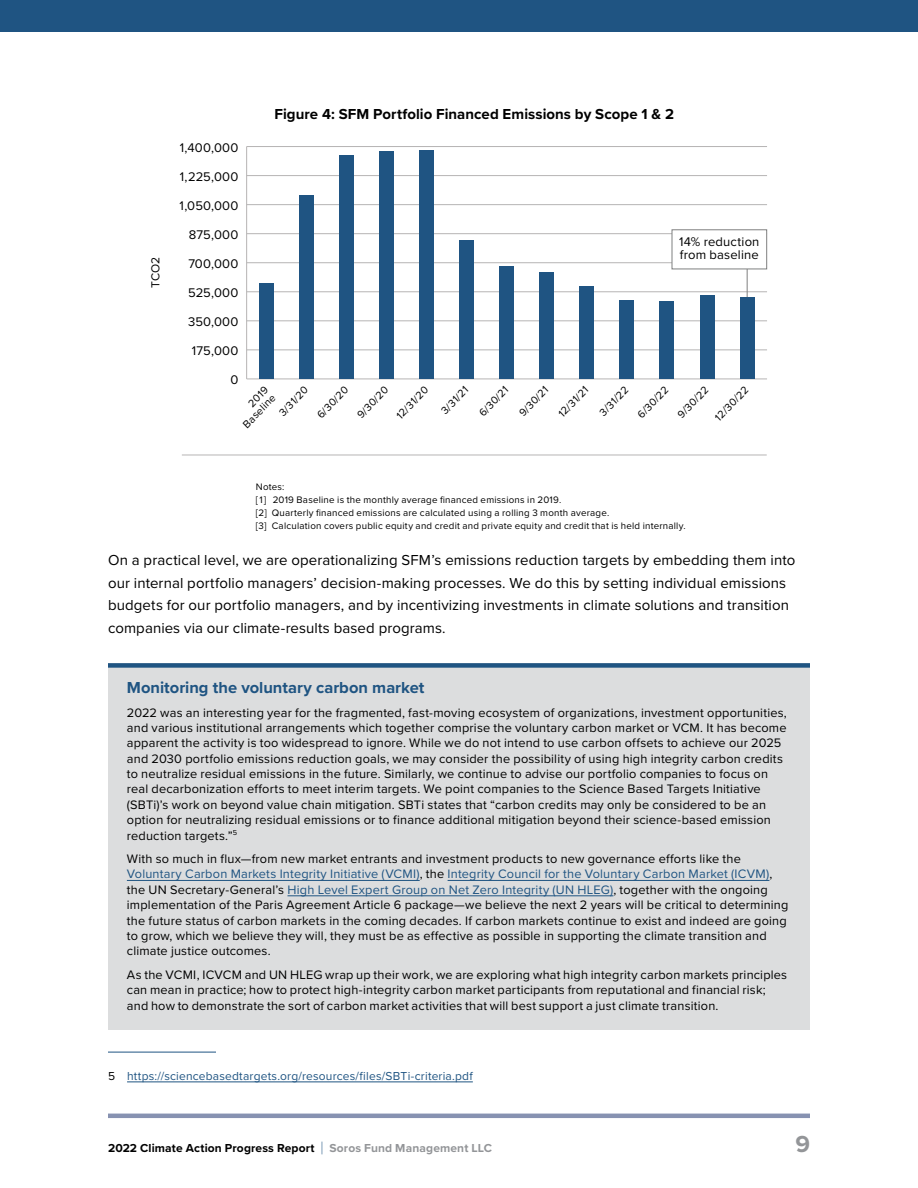
<style>
.page{position:relative;width:918px;height:1188px;background:#fff}
.page>*{position:absolute;margin:0;border:0;box-sizing:border-box;transform-origin:0 0}
.t1{font:700 24px "Proxima Nova";color:#939598}
.t2{font:700 16.5px "Proxima Nova";color:#1f5482}
.t3{font:15px/22.5px "Proxima Nova";letter-spacing:.005em;color:#000}
.t4{font:700 15px "Proxima Nova";letter-spacing:.005em;color:#000}
.t5{font:13.05px/13px "Proxima Nova";letter-spacing:.015em;color:#000}
.t6{font:12.75px/15.5px "Proxima Nova";letter-spacing:.015em;color:#000}
.t7{font:12px "Proxima Nova";letter-spacing:.015em;color:#1f5482}
.t8{font:700 12px "Proxima Nova";letter-spacing:.01em;color:#000}
.t9{font:12px "Proxima Nova";color:#000}
.t10{font:10.8px/10.8px "Proxima Nova";color:#000;text-align:right}
.t11{font:9.75px/13px "Proxima Nova";letter-spacing:.025em;color:#000}
.s1{color:#1f5482}
.s2{color:#000}
.s3{font-weight:300;font-size:18px;color:#1f5482}
.s4{color:#939598}
</style>
<div class="page">
<div style="left:0;top:0;width:918px;height:32px;background:#1f5482"></div>
<hr style="left:108px;top:1114px;width:702px;height:4px;background:#8792b1">
<hr style="left:182px;top:455px;width:585px;height:1px;background:#b6b4b4">
<hr style="left:246px;top:147px;width:1px;height:232px;background:#b6b4b4">
<hr style="left:247px;top:379px;width:520px;height:1px;background:#b6b4b4">
<hr style="left:247px;top:350px;width:520px;height:1px;background:#b6b4b4">
<hr style="left:247px;top:321px;width:520px;height:1px;background:#b6b4b4">
<hr style="left:247px;top:292px;width:520px;height:1px;background:#b6b4b4">
<hr style="left:247px;top:262px;width:520px;height:1px;background:#b6b4b4">
<hr style="left:247px;top:233px;width:520px;height:1px;background:#b6b4b4">
<hr style="left:247px;top:204px;width:520px;height:1px;background:#b6b4b4">
<hr style="left:247px;top:175px;width:520px;height:1px;background:#b6b4b4">
<hr style="left:247px;top:146px;width:520px;height:1px;background:#b6b4b4">
<div style="left:260px;top:284px;width:14px;height:95px;background:#1f5482"></div>
<div style="left:300px;top:195px;width:14px;height:184px;background:#1f5482"></div>
<div style="left:340px;top:156px;width:14px;height:223px;background:#1f5482"></div>
<div style="left:380px;top:151px;width:14px;height:228px;background:#1f5482"></div>
<div style="left:420px;top:150px;width:14px;height:229px;background:#1f5482"></div>
<div style="left:460px;top:241px;width:14px;height:138px;background:#1f5482"></div>
<div style="left:500px;top:266px;width:14px;height:113px;background:#1f5482"></div>
<div style="left:540px;top:273px;width:14px;height:106px;background:#1f5482"></div>
<div style="left:580px;top:286px;width:14px;height:93px;background:#1f5482"></div>
<div style="left:620px;top:300px;width:14px;height:79px;background:#1f5482"></div>
<div style="left:660px;top:301px;width:14px;height:78px;background:#1f5482"></div>
<div style="left:700px;top:295px;width:14px;height:84px;background:#1f5482"></div>
<div style="left:740px;top:297px;width:14px;height:82px;background:#1f5482"></div>
<hr style="left:747px;top:253px;width:1px;height:44px;background:#7f8080">
<div style="left:672px;top:230px;width:95px;height:39px;background:#fff"></div>
<div style="left:672px;top:229px;width:95px;height:40px;border:1px solid #7f8080"></div>
<div style="left:108px;top:663px;width:702px;height:367px;background:#dcddde"></div>
<div style="left:108px;top:663px;width:702px;height:5px;background:#1f5482"></div>
<hr style="left:127px;top:880px;width:293px;height:1px;background:#1f5482">
<hr style="left:448px;top:880px;width:321px;height:1px;background:#1f5482">
<hr style="left:288px;top:895px;width:325px;height:1px;background:#1f5482">
<hr style="left:108px;top:1052px;width:108px;height:1px;background:#1f5482">
<hr style="left:127px;top:1082px;width:346px;height:1px;background:#1f5482">
<p class="t9" style="left:147px;top:288px;width:32px;rotate:-90deg">TCO2</p>
<p class="t5" style="left:180px;top:140px;width:60px">1,400,000</p>
<p class="t5" style="left:180px;top:169px;width:60px">1,225,000</p>
<p class="t5" style="left:180px;top:198px;width:60px">1,050,000</p>
<p class="t5" style="left:189px;top:227px;width:51px">875,000</p>
<p class="t5" style="left:188px;top:256px;width:52px">700,000</p>
<p class="t5" style="left:188px;top:286px;width:52px">525,000</p>
<p class="t5" style="left:188px;top:315px;width:52px">350,000</p>
<p class="t5" style="left:192px;top:344px;width:48px">175,000</p>
<p class="t4" style="left:275px;top:102px;width:401px">Figure 4: SFM Portfolio Financed Emissions by Scope 1 &amp; 2</p>
<p class="t5" style="left:679px;top:235px;width:82px">14% reduction from baseline</p>
<p class="t5" style="left:231px;top:373px;width:9px">0</p>
<p class="t10" style="left:233px;top:415px;width:44px;rotate:-46deg">2019<br>Baseline</p>
<p class="t10" style="left:277px;top:410px;width:38px;rotate:-46deg">3/31/20</p>
<p class="t10" style="left:315px;top:413px;width:41px;rotate:-46deg">6/30/20</p>
<p class="t10" style="left:355px;top:413px;width:41px;rotate:-46deg">9/30/20</p>
<p class="t10" style="left:394px;top:414px;width:42px;rotate:-46deg">12/31/20</p>
<p class="t10" style="left:439px;top:408px;width:35px;rotate:-46deg">3/31/21</p>
<p class="t10" style="left:477px;top:411px;width:39px;rotate:-46deg">6/30/21</p>
<p class="t10" style="left:517px;top:411px;width:38px;rotate:-46deg">9/30/21</p>
<p class="t10" style="left:556px;top:412px;width:40px;rotate:-46deg">12/31/21</p>
<p class="t10" style="left:597px;top:410px;width:38px;rotate:-46deg">3/31/22</p>
<p class="t10" style="left:635px;top:413px;width:41px;rotate:-46deg">6/30/22</p>
<p class="t10" style="left:675px;top:412px;width:41px;rotate:-46deg">9/30/22</p>
<p class="t10" style="left:712px;top:415px;width:45px;rotate:-46deg">12/30/22</p>
<p class="t11" style="left:256px;top:479px;width:431px">Notes:<br>[1] 2019 Baseline is the monthly average financed emissions in 2019.<br>[2] Quarterly financed emissions are calculated using a rolling 3 month average.<br>[3] Calculation covers public equity and credit and private equity and credit that is held internally.</p>
<p class="t3" style="left:108px;top:548px;width:689px">On a practical level, we are operationalizing SFM’s emissions reduction targets by embedding them into our internal portfolio managers’ decision-making processes. We do this by setting individual emissions budgets for our portfolio managers, and by incentivizing investments in climate solutions and transition companies via our climate-results based programs.</p>
<p class="t2" style="left:127px;top:675px;width:299px">Monitoring the voluntary carbon market</p>
<p class="t6" style="left:127px;top:704px;width:661px">2022 was an interesting year for the fragmented, fast-moving ecosystem of organizations, investment opportunities, and various institutional arrangements which together comprise the voluntary carbon market or VCM. It has become apparent the activity is too widespread to ignore. While we do not intend to use carbon offsets to achieve our 2025 and 2030 portfolio emissions reduction goals, we may consider the possibility of using high integrity carbon credits to neutralize residual emissions in the future. Similarly, we continue to advise our portfolio companies to focus on real decarbonization efforts to meet interim targets. We point companies to the Science Based Targets Initiative (SBTi)’s work on beyond value chain mitigation. SBTi states that “carbon credits may only be considered to be an option for neutralizing residual emissions or to finance additional mitigation beyond their science-based emission reduction targets.”<sup>5</sup></p>
<p class="t6" style="left:127px;top:851px;width:663px">With so much in flux—from new market entrants and investment products to new governance efforts like the <span class="s1">Voluntary Carbon Markets Integrity Initiative (VCMI)</span>, the <span class="s1">Integrity Council for the Voluntary Carbon Market (ICVM)</span>, the UN Secretary-General’s <span class="s1">High Level Expert Group on Net Zero Integrity (UN HLEG)</span>, together with the ongoing implementation of the Paris Agreement Article 6 package—we believe the next 2 years will be critical to determining the future status of carbon markets in the coming decades. If carbon markets continue to exist and indeed are going to grow, which we believe they will, they must be as effective as possible in supporting the climate transition and climate justice outcomes.</p>
<p class="t6" style="left:127px;top:966px;width:662px">As the VCMI, ICVCM and UN HLEG wrap up their work, we are exploring what high integrity carbon markets principles can mean in practice; how to protect high-integrity carbon market participants from reputational and financial risk; and how to demonstrate the sort of carbon market activities that will best support a just climate transition.</p>
<p class="t7" style="left:108px;top:1067px;width:366px"><span class="s2">5</span> https://sciencebasedtargets.org/resources/files/SBTi-criteria.pdf</p>
<p class="t8" style="left:108px;top:1139px;width:386px">2022 Climate Action Progress Report <span class="s3">|</span> <span class="s4">Soros Fund Management LLC</span></p>
<h1 class="t1" style="left:795px;top:1126px;width:16px">9</h1>
</div>
